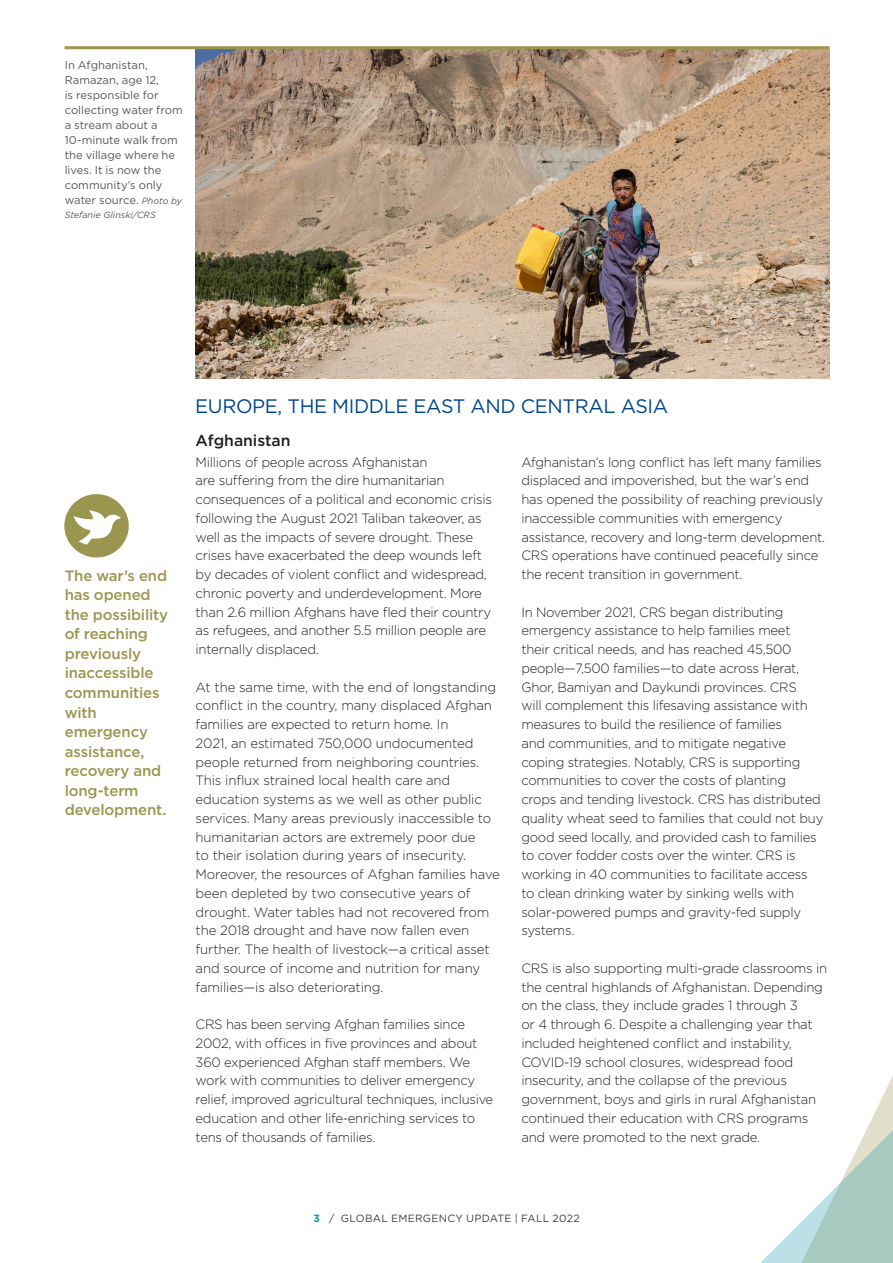
<style>
.page{position:relative;width:893px;height:1263px;background:#fff}
.page>*{position:absolute;margin:0;border:0;box-sizing:border-box;transform-origin:0 0}
.H1_A{font:19.5px "Gotham";letter-spacing:-.02em;color:#01468b}
.t1{font:500 15.75px "Gotham";color:#231f20}
.M_Pull_quote_no_quot{font:500 15px/19.5px "Gotham";letter-spacing:-.01em;color:#9b964f}
.Body_copy{font:300 13.5px/18.8px "Gotham";letter-spacing:-.02em;color:#231f20}
.Photo_caption{font:11.25px/15px "Gotham";color:#57585a}
.t2{font:10.5px "Gotham";letter-spacing:.02em;color:#3e3e3f}
.Photo_caption-2{font:italic 9px "Gotham";color:#57585a}
.s1{font-style:italic;font-size:9px}
.s2{font-weight:700;color:#1d9aaa}
</style>
<div class="page">
<svg style="left:760px;top:1076px;width:133px;height:187px"></svg>
<img style="left:196px;top:49px;width:634px;height:329px">
<hr style="left:65px;top:46px;width:765px;height:3px;background:#9b964f">
<img style="left:65px;top:494px;width:64px;height:64px">
<p class="Photo_caption" style="left:65px;top:58px;width:120px">In Afghanistan,<br>Ramazan, age 12,<br>is responsible for collecting water from a stream about a<br>10-minute walk from the village where he lives. It is now the community’s only water source. <span class="s1">Photo by</span></p>
<p class="Photo_caption-2" style="left:65px;top:209px;width:93px">Stefanie Glinski/CRS</p>
<p class="M_Pull_quote_no_quot" style="left:65px;top:566px;width:105px">The war’s end has opened the possibility of reaching previously inaccessible communities with emergency assistance, recovery and long‑term development.</p>
<p class="H1_A" style="left:195px;top:393px;width:474px">EUROPE, THE MIDDLE EAST AND CENTRAL ASIA</p>
<h2 class="t1" style="left:196px;top:430px;width:97px">Afghanistan</h2>
<p class="Body_copy" style="left:196px;top:452px;width:298px">Millions of people across Afghanistan<br>are suffering from the dire humanitarian consequences of a political and economic crisis following the August 2021 Taliban takeover, as well as the impacts of severe drought. These crises have exacerbated the deep wounds left by decades of violent conflict and widespread, chronic poverty and underdevelopment. More than 2.6 million Afghans have fled their country as refugees, and another 5.5 million people are internally displaced.</p>
<p class="Body_copy" style="left:196px;top:677px;width:306px">At the same time, with the end of longstanding conflict in the country, many displaced Afghan families are expected to return home. In<br>2021, an estimated 750,000 undocumented people returned from neighboring countries.<br>This influx strained local health care and education systems as we well as other public services. Many areas previously inaccessible to humanitarian actors are extremely poor due<br>to their isolation during years of insecurity.<br>Moreover, the resources of Afghan families have been depleted by two consecutive years of drought. Water tables had not recovered from the 2018 drought and have now fallen even further. The health of livestock—a critical asset and source of income and nutrition for many families—is also deteriorating.</p>
<p class="Body_copy" style="left:196px;top:1014px;width:299px">CRS has been serving Afghan families since 2002, with offices in five provinces and about 360 experienced Afghan staff members. We work with communities to deliver emergency relief, improved agricultural techniques, inclusive education and other life‑enriching services to tens of thousands of families.</p>
<p class="Body_copy" style="left:521px;top:452px;width:305px">Afghanistan’s long conflict has left many families displaced and impoverished, but the war’s end has opened the possibility of reaching previously inaccessible communities with emergency assistance, recovery and long‑term development.<br>CRS operations have continued peacefully since the recent transition in government.</p>
<p class="Body_copy" style="left:521px;top:602px;width:304px">In November 2021, CRS began distributing emergency assistance to help families meet<br>their critical needs, and has reached 45,500 people—7,500 families—to date across Herat, Ghor, Bamiyan and Daykundi provinces. CRS<br>will complement this lifesaving assistance with measures to build the resilience of families<br>and communities, and to mitigate negative coping strategies. Notably, CRS is supporting communities to cover the costs of planting crops and tending livestock. CRS has distributed quality wheat seed to families that could not buy good seed locally, and provided cash to families to cover fodder costs over the winter. CRS is working in 40 communities to facilitate access to clean drinking water by sinking wells with solar‑powered pumps and gravity-fed supply systems.</p>
<p class="Body_copy" style="left:521px;top:958px;width:307px">CRS is also supporting multi-grade classrooms in the central highlands of Afghanistan. Depending on the class, they include grades 1 through 3<br>or 4 through 6. Despite a challenging year that included heightened conflict and instability, COVID-19 school closures, widespread food insecurity, and the collapse of the previous government, boys and girls in rural Afghanistan continued their education with CRS programs and were promoted to the next grade.</p>
<p class="t2" style="left:313px;top:1212px;width:268px"><span class="s2">3</span> / GLOBAL EMERGENCY UPDATE | FALL 2022</p>
</div>
